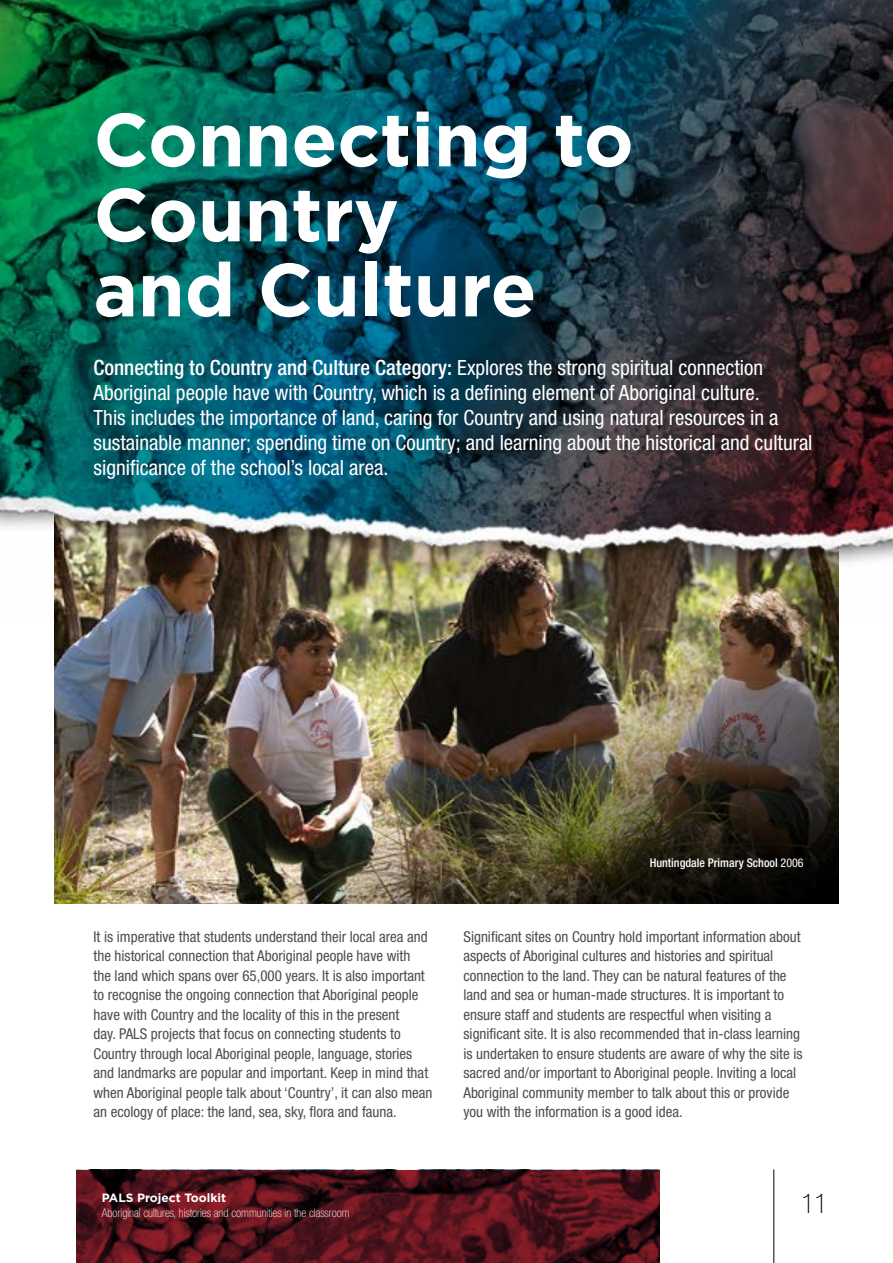
<style>
.page{position:relative;width:893px;height:1263px;background:#fff}
.page>*{position:absolute;margin:0;border:0;box-sizing:border-box;transform-origin:0 0}
.t1{font:700 75px/75px "Gotham";color:#fff}
.t2{font:100 condensed 27px "Helvetica Neue LT Std";color:#000}
.t3{font:condensed 21px/25.2px "Helvetica Neue LT Std";color:#fff}
.t4{font:condensed 15px/19.5px "Helvetica Neue LT Std";color:#4d4d4f}
.t5{font:100 condensed 12px "Helvetica Neue LT Std";color:#fff}
.t6{font:500 condensed 12px "Helvetica Neue LT Std";color:#fff}
.t7{font:700 12px "Gotham";color:#fff}
.s1{font-weight:500}
.s2{font-weight:400}
</style>
<div class="page">
<img style="left:77px;top:1169px;width:583px;height:94px">
<hr style="left:773px;top:1169px;width:1px;height:94px;background:#000">
<img style="left:54px;top:620px;width:785px;height:283px">
<img style="left:0;top:0;width:893px;height:620px">
<p class="t1" style="left:94px;top:100px;width:542px">Connecting to<br>Country</p>
<p class="t1" style="left:94px;top:250px;width:445px">and Culture</p>
<p class="t3" style="left:94px;top:354px;width:720px"><span class="s1">Connecting to Country and Culture Category:</span> Explores the strong spiritual connection Aboriginal people have with Country, which is a defining element of Aboriginal culture.<br>This includes the importance of land, caring for Country and using natural resources in a sustainable manner; spending time on Country; and learning about the historical and cultural significance of the school’s local area.</p>
<p class="t6" style="left:650px;top:855px;width:156px">Huntingdale Primary School <span class="s2">2006</span></p>
<p class="t4" style="left:94px;top:926px;width:340px">It is imperative that students understand their local area and the historical connection that Aboriginal people have with<br>the land which spans over 65,000 years. It is also important to recognise the ongoing connection that Aboriginal people have with Country and the locality of this in the present<br>day. PALS projects that focus on connecting students to Country through local Aboriginal people, language, stories and landmarks are popular and important. Keep in mind that when Aboriginal people talk about ‘Country’, it can also mean an ecology of place: the land, sea, sky, flora and fauna.</p>
<p class="t4" style="left:463px;top:926px;width:340px">Significant sites on Country hold important information about aspects of Aboriginal cultures and histories and spiritual connection to the land. They can be natural features of the land and sea or human-made structures. It is important to ensure staff and students are respectful when visiting a significant site. It is also recommended that in-class learning is undertaken to ensure students are aware of why the site is sacred and/or important to Aboriginal people. Inviting a local Aboriginal community member to talk about this or provide you with the information is a good idea.</p>
<p class="t7" style="left:102px;top:1191px;width:126px">PALS Project Toolkit</p>
<p class="t5" style="left:102px;top:1206px;width:249px">Aboriginal cultures, histories and communities in the classroom</p>
<h2 class="t2" style="left:802px;top:1189px;width:27px">11</h2>
</div>
